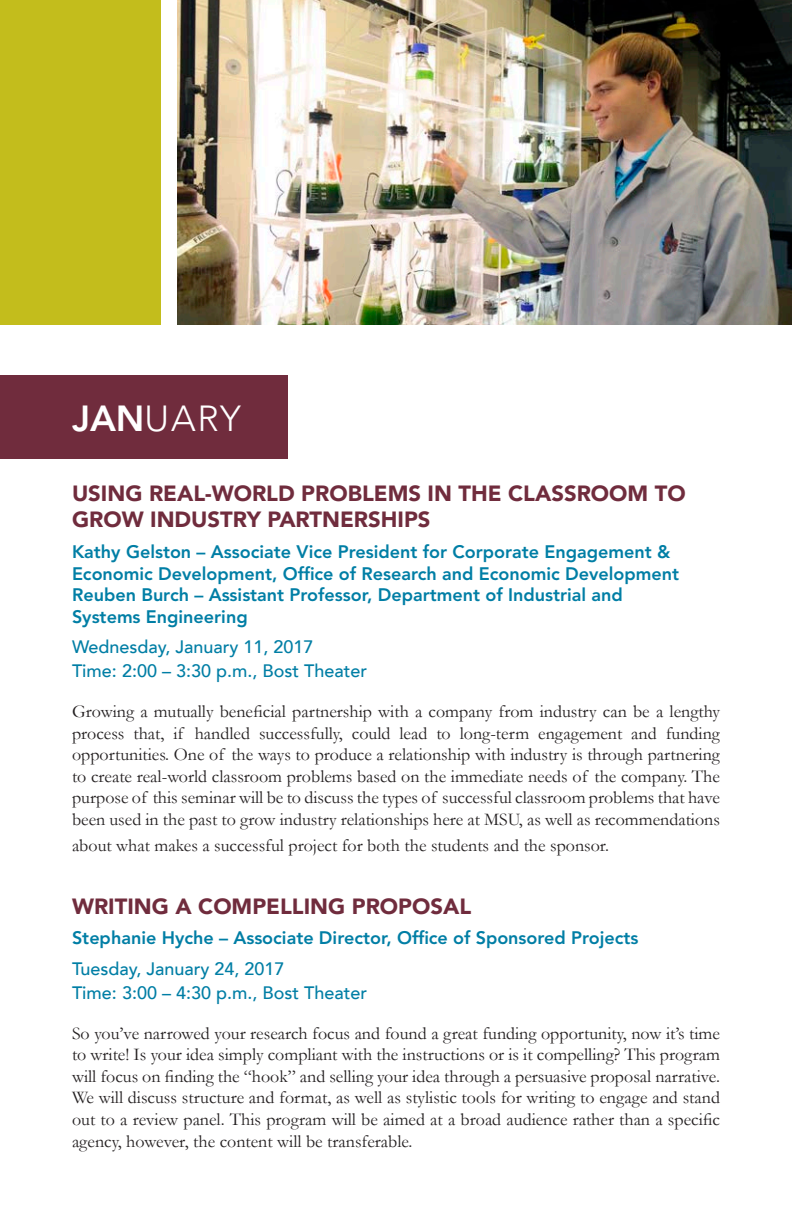
<style>
.page{position:relative;width:792px;height:1224px;background:#fff}
.page>*{position:absolute;margin:0;border:0;box-sizing:border-box;transform-origin:0 0}
.t1{font:300 36px "Avenir LT Std";color:#fff}
.t2{font:900 22px/26.4px "Avenir LT";color:#702c3d}
.t3{font:18px/21.6px "Garamond";color:#231f20;text-align:justify}
.t4{font:800 18px/21.6px "Avenir LT Std";color:#007ea5}
.t5{font:500 18px "Avenir LT";color:#007ea5}
.s1{font-weight:800}
</style>
<div class="page">
<img style="left:178px;top:0;width:614px;height:325px">
<div style="left:0;top:0;width:160px;height:325px;background:#c3bd1c"></div>
<div style="left:0;top:375px;width:288px;height:84px;background:#702c3d"></div>
<p class="t1" style="left:72px;top:397px;width:170px"><span class="s1">JAN</span>UARY</p>
<p class="t2" style="left:72px;top:480px;width:615px">USING REAL-WORLD PROBLEMS IN THE CLASSROOM TO<br>GROW INDUSTRY PARTNERSHIPS</p>
<p class="t4" style="left:72px;top:541px;width:609px">Kathy Gelston – Associate Vice President for Corporate Engagement &amp;<br>Economic Development, Office of Research and Economic Development</p>
<p class="t4" style="left:72px;top:584px;width:552px">Reuben Burch – Assistant Professor, Department of Industrial and</p>
<p class="t4" style="left:72px;top:606px;width:177px">Systems Engineering</p>
<p class="t5" style="left:72px;top:637px;width:243px">Wednesday, January 11, 2017</p>
<p class="t5" style="left:72px;top:661px;width:297px">Time: 2:00 – 3:30 p.m., Bost Theater</p>
<p class="t3" style="left:72px;top:700px;width:650px">Growing a mutually beneficial partnership with a company from industry can be a lengthy process that, if handled successfully, could lead to long-term engagement and funding opportunities. One of the ways to produce a relationship with industry is through partnering to create real-world classroom problems based on the immediate needs of the company. The purpose of this seminar will be to discuss the types of successful classroom problems that have been used in the past to grow industry relationships here at MSU, as well as recommendations</p>
<p class="t3" style="left:72px;top:835px;width:539px">about what makes a successful project for both the students and the sponsor.</p>
<p class="t2" style="left:72px;top:893px;width:401px">WRITING A COMPELLING PROPOSAL</p>
<p class="t4" style="left:72px;top:927px;width:568px">Stephanie Hyche – Associate Director, Office of Sponsored Projects</p>
<p class="t5" style="left:72px;top:958px;width:214px">Tuesday, January 24, 2017</p>
<p class="t5" style="left:72px;top:982px;width:297px">Time: 3:00 – 4:30 p.m., Bost Theater</p>
<p class="t3" style="left:72px;top:1022px;width:650px">So you’ve narrowed your research focus and found a great funding opportunity, now it’s time to write! Is your idea simply compliant with the instructions or is it compelling? This program will focus on finding the “hook” and selling your idea through a persuasive proposal narrative.<br>We will discuss structure and format, as well as stylistic tools for writing to engage and stand out to a review panel. This program will be aimed at a broad audience rather than a specific agency, however, the content will be transferable.</p>
</div>
